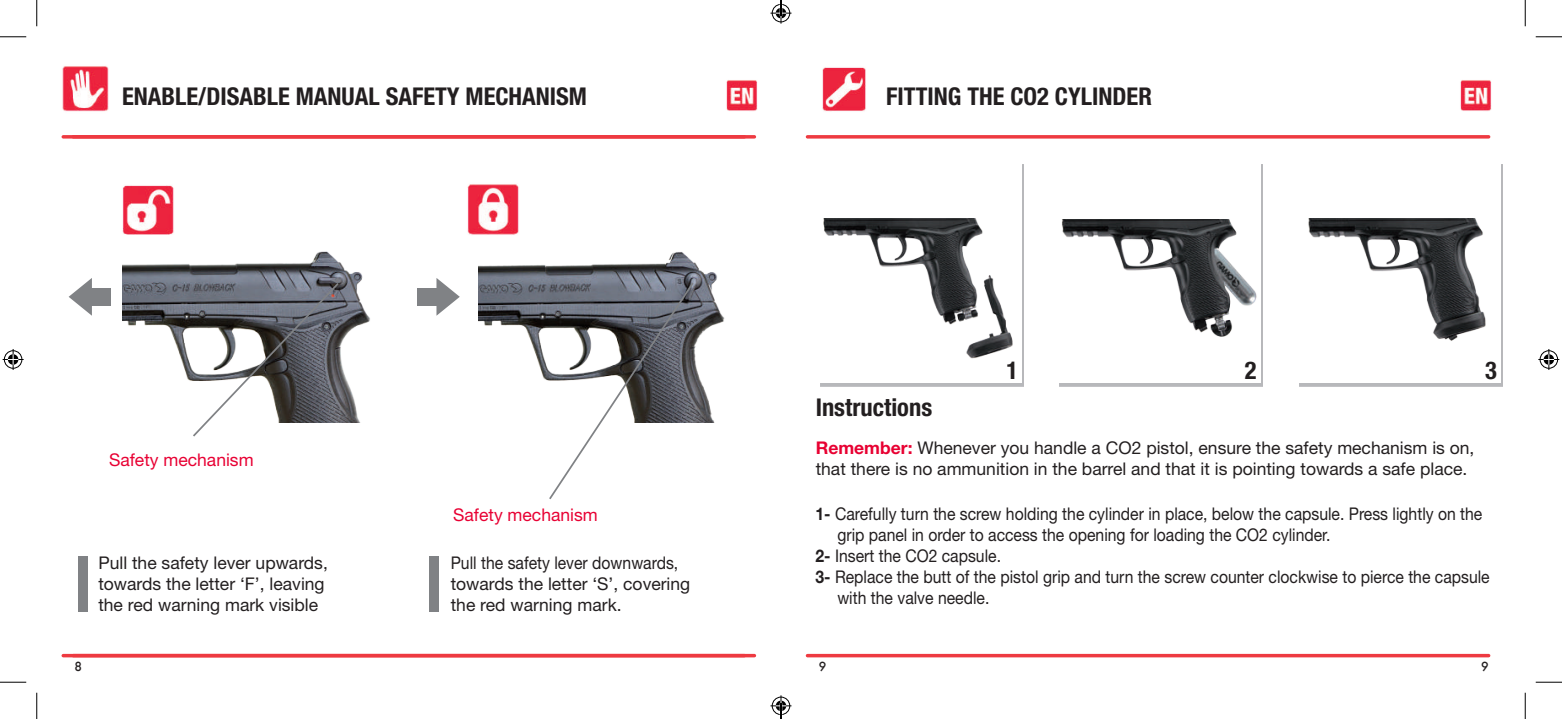
<style>
.page{position:relative;width:1562px;height:719px;background:#fff}
.page>*{position:absolute;margin:0;border:0;box-sizing:border-box;transform-origin:0 0}
.t1{font:700 condensed 24.5px "Helvetica Neue";color:#231f20}
.t2{font:17.5px/21px "Helvetica Neue";color:#231f20;scale:.9 1}
.t3{font:17.5px/21px "Helvetica Neue";color:#231f20}
.t4{font:17.5px "Helvetica Neue";color:#e80033}
.t5{font:500 12.25px "Futura";color:#231f20}
.s1{font-weight:700;color:#e80032}
.s2{font-weight:700}
</style>
<div class="page">
<img style="left:726px;top:80px;width:32px;height:31px">
<img style="left:1460px;top:80px;width:32px;height:31px">
<hr style="left:807px;top:135px;width:681px;height:3px;background:#ee3a41">
<svg style="left:807px;top:653px;width:681px;height:4px;fill:#ee3a41"></svg>
<hr style="left:63px;top:135px;width:681px;height:3px;background:#ee3a41">
<svg style="left:63px;top:653px;width:681px;height:4px;fill:#ee3a41"></svg>
<img style="left:122px;top:251px;width:248px;height:171px">
<img style="left:478px;top:252px;width:247px;height:170px">
<svg style="left:191px;top:281px;width:149px;height:156px"></svg>
<svg style="left:69px;top:278px;width:23px;height:37px"></svg>
<div style="left:87px;top:288px;width:24px;height:17px;background:#808285"></div>
<svg style="left:436px;top:278px;width:24px;height:37px"></svg>
<div style="left:418px;top:288px;width:23px;height:17px;background:#808285"></div>
<img style="left:62px;top:66px;width:47px;height:46px">
<img style="left:122px;top:185px;width:52px;height:50px">
<img style="left:467px;top:184px;width:52px;height:51px">
<div style="left:78px;top:556px;width:10px;height:55px;background:#808285"></div>
<div style="left:429px;top:556px;width:10px;height:55px;background:#808285"></div>
<svg style="left:547px;top:280px;width:148px;height:220px"></svg>
<div style="left:1059px;top:164px;width:204px;height:222px;background:#b7b8bb"></div>
<div style="left:1057px;top:161px;width:204px;height:222px;background:#fff"></div>
<img style="left:1062px;top:219px;width:195px;height:118px">
<div style="left:820px;top:164px;width:204px;height:222px;background:#a0a1a5;opacity:.75"></div>
<div style="left:818px;top:161px;width:203px;height:222px;background:#fff"></div>
<img style="left:823px;top:219px;width:190px;height:140px">
<div style="left:1299px;top:164px;width:203px;height:222px;background:#a0a1a5;opacity:.75"></div>
<div style="left:1297px;top:161px;width:203px;height:222px;background:#fff"></div>
<img style="left:1308px;top:219px;width:178px;height:122px">
<img style="left:822px;top:67px;width:44px;height:45px">
<svg style="left:0;top:36px;width:26px;height:1px"></svg>
<svg style="left:1535px;top:36px;width:27px;height:1px"></svg>
<svg style="left:0;top:681px;width:26px;height:1px"></svg>
<svg style="left:1535px;top:681px;width:27px;height:1px"></svg>
<svg style="left:36px;top:0;width:1px;height:26px"></svg>
<svg style="left:36px;top:692px;width:1px;height:26px"></svg>
<svg style="left:1525px;top:0;width:1px;height:26px"></svg>
<svg style="left:1525px;top:692px;width:1px;height:26px"></svg>
<svg style="left:3px;top:349px;width:21px;height:21px"></svg>
<svg style="left:1538px;top:349px;width:21px;height:21px"></svg>
<svg style="left:770px;top:0;width:21px;height:24px"></svg>
<svg style="left:770px;top:695px;width:21px;height:23px"></svg>
<h1 class="t1" style="left:122px;top:82px;width:466px">ENABLE/DISABLE MANUAL SAFETY MECHANISM</h1>
<p class="t4" style="left:109px;top:449px;width:146px">Safety mechanism</p>
<p class="t4" style="left:453px;top:504px;width:146px">Safety mechanism</p>
<p class="t3" style="left:98px;top:552px;width:231px">Pull the safety lever upwards, towards the letter ‘F’, leaving the red warning mark visible</p>
<p class="t2" style="left:451px;top:552px;width:268px">Pull the safety lever downwards, towards the letter ‘S’, covering the red warning mark.</p>
<h1 class="t1" style="left:886px;top:82px;width:267px">FITTING THE CO2 CYLINDER</h1>
<h1 class="t1" style="left:816px;top:392px;width:118px">Instructions</h1>
<h1 class="t1" style="left:1006px;top:355px;width:13px">1</h1>
<h1 class="t1" style="left:1245px;top:355px;width:13px">2</h1>
<h1 class="t1" style="left:1485px;top:355px;width:13px">3</h1>
<p class="t3" style="left:816px;top:436px;width:660px"><span class="s1">Remember:</span> Whenever you handle a CO2 pistol, ensure the safety mechanism is on, that there is no ammunition in the barrel and that it is pointing towards a safe place.</p>
<p class="t2" style="left:815px;top:503px;width:742px"><span class="s2">1-</span> Carefully turn the screw holding the cylinder in place, below the capsule. Press lightly on the</p>
<p class="t2" style="left:837px;top:524px;width:549px">grip panel in order to access the opening for loading the CO2 cylinder.</p>
<p class="t2" style="left:815px;top:545px;width:208px"><span class="s2">2-</span> Insert the CO2 capsule.</p>
<p class="t2" style="left:815px;top:566px;width:751px"><span class="s2">3-</span> Replace the butt of the pistol grip and turn the screw counter clockwise to pierce the capsule</p>
<p class="t2" style="left:837px;top:587px;width:170px">with the valve needle.</p>
<p class="t5" style="left:75px;top:658px;width:9px">8</p>
<p class="t5" style="left:1481px;top:658px;width:9px">9</p>
<p class="t5" style="left:819px;top:658px;width:9px">9</p>
</div>
